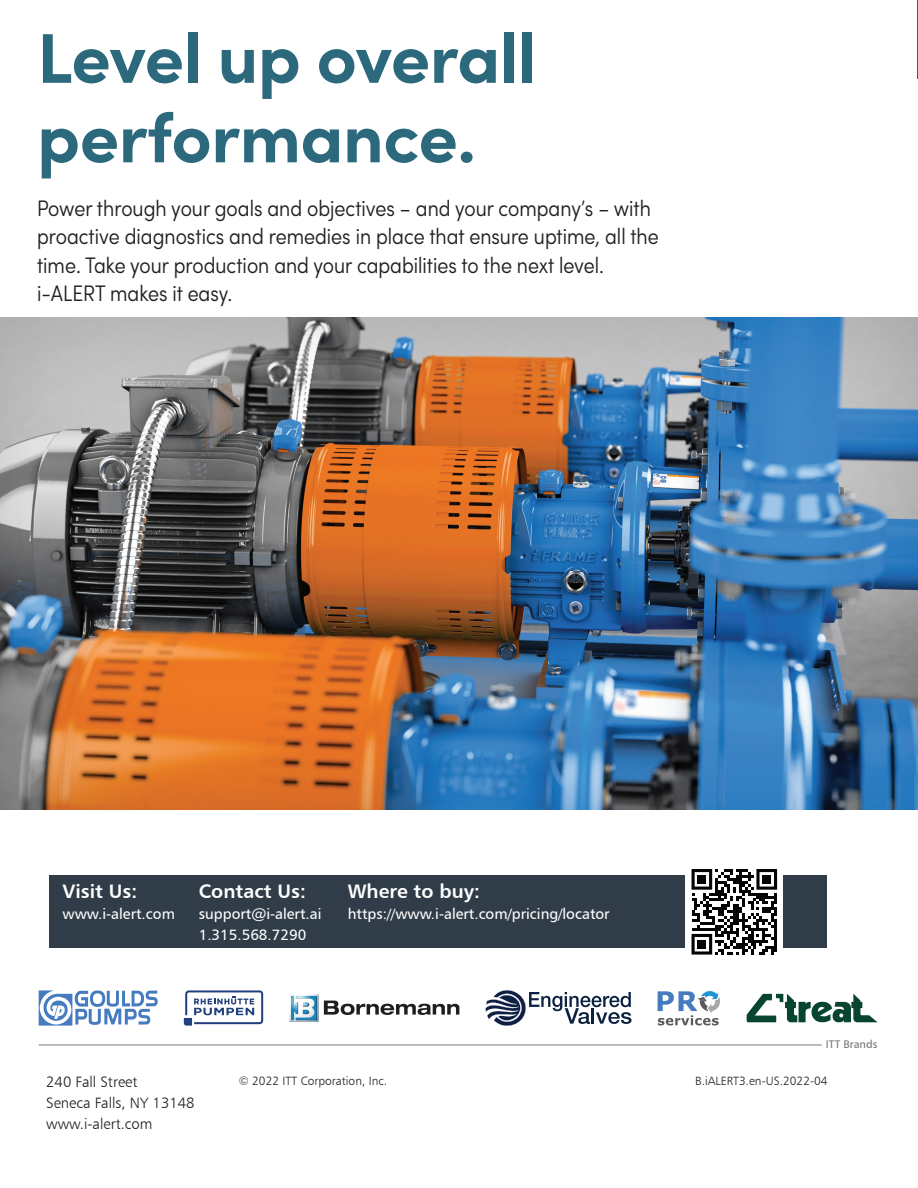
<style>
.page{position:relative;width:918px;height:1188px;background:#fff}
.page>*{position:absolute;margin:0;border:0;box-sizing:border-box;transform-origin:0 0}
.t1{font:700 70.5px/79.5px "Sofia Pro";letter-spacing:-.01em;color:#2c697d}
.t2{font:300 condensed 22.5px/28.5px "Sofia Pro";color:#231f20}
.t3{font:19.5px "Humanist 777 BT Bold B";color:#fff}
.t4{font:15px/21px "Humanist 777 BT Roman B";color:#fff}
.t5{font:15px/21px "Humanist 777 BT Light B";color:#231f20}
.t6{font:12px "Humanist 777 BT Light B";color:#231f20}
.t7{font:11.1px "Humanist 777 BT Roman B";color:#777779}
</style>
<div class="page">
<div style="left:49px;top:876px;width:778px;height:72px;background:#303d48"></div>
<svg style="left:184px;top:990px;width:79px;height:36px"></svg>
<svg style="left:747px;top:994px;width:130px;height:28px"></svg>
<svg style="left:485px;top:990px;width:147px;height:36px"></svg>
<svg style="left:39px;top:990px;width:119px;height:36px"></svg>
<svg style="left:658px;top:990px;width:62px;height:35px"></svg>
<svg style="left:289px;top:994px;width:170px;height:28px"></svg>
<hr style="left:39px;top:1045px;width:783px;height:1px;background:#777779">
<img style="left:0;top:318px;width:918px;height:491px">
<div style="left:686px;top:863px;width:97px;height:97px;background:#fff"></div>
<svg style="left:692px;top:869px;width:85px;height:86px"></svg>
<div style="left:697px;top:875px;width:9px;height:9px;background:#040503"></div>
<div style="left:762px;top:875px;width:9px;height:9px;background:#040503"></div>
<div style="left:697px;top:940px;width:9px;height:9px;background:#040503"></div>
<h1 class="t1" style="left:37px;top:13px;width:501px">Level up overall performance.</h1>
<p class="t2" style="left:37px;top:193px;width:623px">Power through your goals and objectives – and your company’s – with proactive diagnostics and remedies in place that ensure uptime, all the time. Take your production and your capabilities to the next level. i-ALERT makes it easy.</p>
<p class="t3" style="left:63px;top:879px;width:76px">Visit Us:</p>
<p class="t4" style="left:63px;top:903px;width:114px">www.i-alert.com</p>
<p class="t3" style="left:199px;top:879px;width:109px">Contact Us:</p>
<p class="t4" style="left:199px;top:903px;width:124px">support@i-alert.ai<br>1.315.568.7290</p>
<p class="t3" style="left:348px;top:879px;width:134px">Where to buy:</p>
<p class="t4" style="left:348px;top:903px;width:263px">https://www.i-alert.com/pricing/locator</p>
<p class="t7" style="left:826px;top:1038px;width:53px">ITT Brands</p>
<p class="t5" style="left:46px;top:1071px;width:93px">240 Fall Street</p>
<p class="t6" style="left:695px;top:1073px;width:134px">B.iALERT3.en-US.2022-04</p>
<p class="t5" style="left:46px;top:1092px;width:150px">Seneca Falls, NY 13148 www.i-alert.com</p>
<p class="t6" style="left:239px;top:1073px;width:150px">© 2022 ITT Corporation, Inc.</p>
</div>
